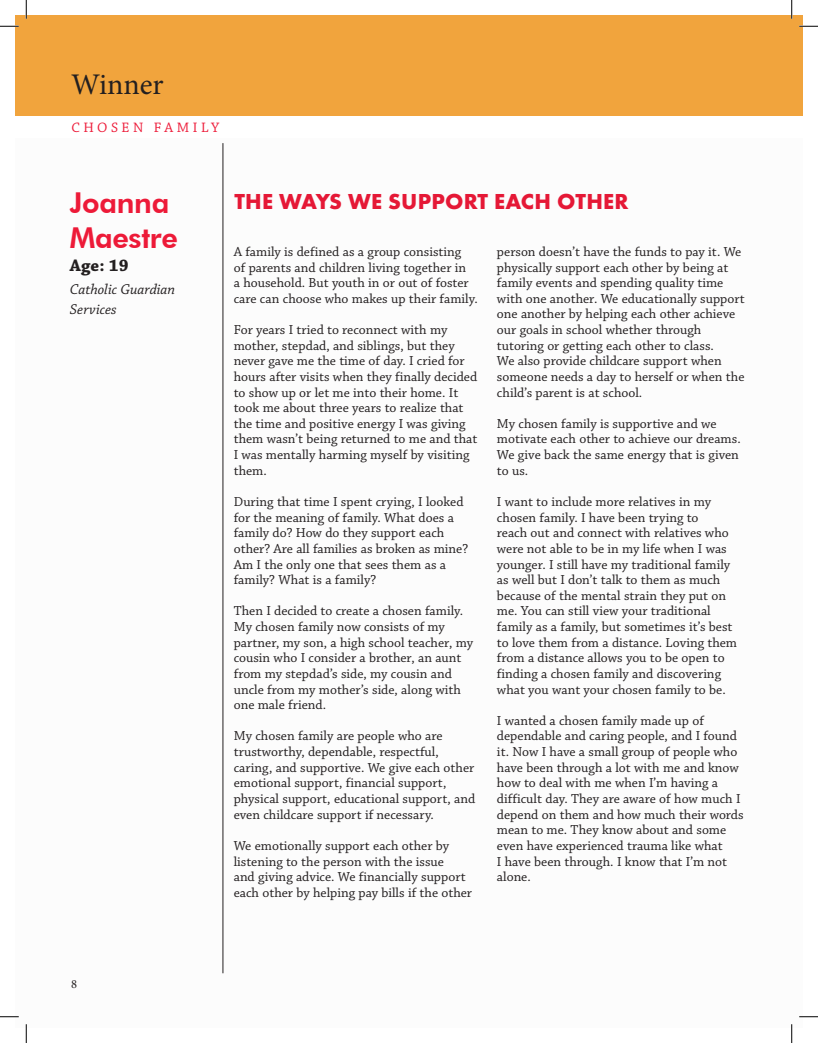
<style>
.page{position:relative;width:818px;height:1043px;background:#fff}
.page>*{position:absolute;margin:0;border:0;box-sizing:border-box;transform-origin:0 0}
.t1{font:30px "Minion Pro";color:#231f20}
.Name{font:800 28.75px/34.5px "Futura BT";letter-spacing:-.01em;color:#ed1a38}
.t2{font:700 22.5px "Futura PT";letter-spacing:.01em;color:#e51836}
.age{font:700 17.5px "Chaparral Pro";color:#231f20}
.org{font:italic 15px/20px "Chaparral Pro";color:#231f20}
.Theme_2{font:14.38px "Chaparral Pro";letter-spacing:.24em;color:#ed1a38}
.Body_Text_-_Essay{font:13.75px/15.6px "Chaparral Pro";color:#231f20}
.Page___Left{font:12.5px "Minion Pro";color:#231f20}
</style>
<div class="page">
<div style="left:15px;top:15px;width:787px;height:101px;background:#f1a43d"></div>
<hr style="left:222px;top:143px;width:1px;height:830px;background:#231f20">
<svg style="left:0;top:25px;width:19px;height:2px"></svg>
<svg style="left:799px;top:25px;width:19px;height:2px"></svg>
<svg style="left:0;top:1016px;width:19px;height:1px"></svg>
<svg style="left:799px;top:1016px;width:19px;height:1px"></svg>
<svg style="left:25px;top:0;width:2px;height:19px"></svg>
<svg style="left:25px;top:1024px;width:2px;height:18px"></svg>
<svg style="left:791px;top:0;width:1px;height:19px"></svg>
<svg style="left:791px;top:1024px;width:1px;height:18px"></svg>
<p class="t1" style="left:71px;top:65px;width:94px">Winner</p>
<p class="Theme_2" style="left:71px;top:119px;width:149px">CHOSEN FAMILY</p>
<p class="Name" style="left:70px;top:185px;width:110px">Joanna<br>Maestre</p>
<p class="age" style="left:70px;top:256px;width:60px">Age: 19</p>
<p class="org" style="left:70px;top:280px;width:107px">Catholic Guardian<br>Services</p>
<p class="t2" style="left:234px;top:186px;width:395px">THE WAYS WE SUPPORT EACH OTHER</p>
<p class="Body_Text_-_Essay" style="left:234px;top:244px;width:245px">A family is defined as a group consisting<br>of parents and children living together in<br>a household. But youth in or out of foster care can choose who makes up their family.</p>
<p class="Body_Text_-_Essay" style="left:234px;top:322px;width:245px">For years I tried to reconnect with my mother, stepdad, and siblings, but they never gave me the time of day. I cried for hours after visits when they finally decided to show up or let me into their home. It took me about three years to realize that the time and positive energy I was giving them wasn’t being returned to me and that I was mentally harming myself by visiting them.</p>
<p class="Body_Text_-_Essay" style="left:234px;top:494px;width:236px">During that time I spent crying, I looked for the meaning of family. What does a family do? How do they support each other? Are all families as broken as mine?<br>Am I the only one that sees them as a family? What is a family?</p>
<p class="Body_Text_-_Essay" style="left:234px;top:604px;width:241px">Then I decided to create a chosen family.<br>My chosen family now consists of my partner, my son, a high school teacher, my cousin who I consider a brother, an aunt from my stepdad’s side, my cousin and uncle from my mother’s side, along with one male friend.</p>
<p class="Body_Text_-_Essay" style="left:234px;top:729px;width:243px">My chosen family are people who are trustworthy, dependable, respectful, caring, and supportive. We give each other emotional support, financial support, physical support, educational support, and even childcare support if necessary.</p>
<p class="Body_Text_-_Essay" style="left:234px;top:838px;width:240px">We emotionally support each other by listening to the person with the issue<br>and giving advice. We financially support each other by helping pay bills if the other</p>
<p class="Body_Text_-_Essay" style="left:497px;top:244px;width:249px">person doesn’t have the funds to pay it. We physically support each other by being at family events and spending quality time with one another. We educationally support one another by helping each other achieve our goals in school whether through tutoring or getting each other to class.<br>We also provide childcare support when someone needs a day to herself or when the child’s parent is at school.</p>
<p class="Body_Text_-_Essay" style="left:497px;top:416px;width:245px">My chosen family is supportive and we motivate each other to achieve our dreams.<br>We give back the same energy that is given to us.</p>
<p class="Body_Text_-_Essay" style="left:497px;top:494px;width:242px">I want to include more relatives in my chosen family. I have been trying to<br>reach out and connect with relatives who were not able to be in my life when I was younger. I still have my traditional family as well but I don’t talk to them as much because of the mental strain they put on me. You can still view your traditional family as a family, but sometimes it’s best to love them from a distance. Loving them from a distance allows you to be open to finding a chosen family and discovering what you want your chosen family to be.</p>
<p class="Body_Text_-_Essay" style="left:497px;top:713px;width:248px">I wanted a chosen family made up of dependable and caring people, and I found it. Now I have a small group of people who have been through a lot with me and know how to deal with me when I’m having a difficult day. They are aware of how much I depend on them and how much their words mean to me. They know about and some even have experienced trauma like what<br>I have been through. I know that I’m not alone.</p>
<p class="Page___Left" style="left:71px;top:975px;width:7px">8</p>
</div>
